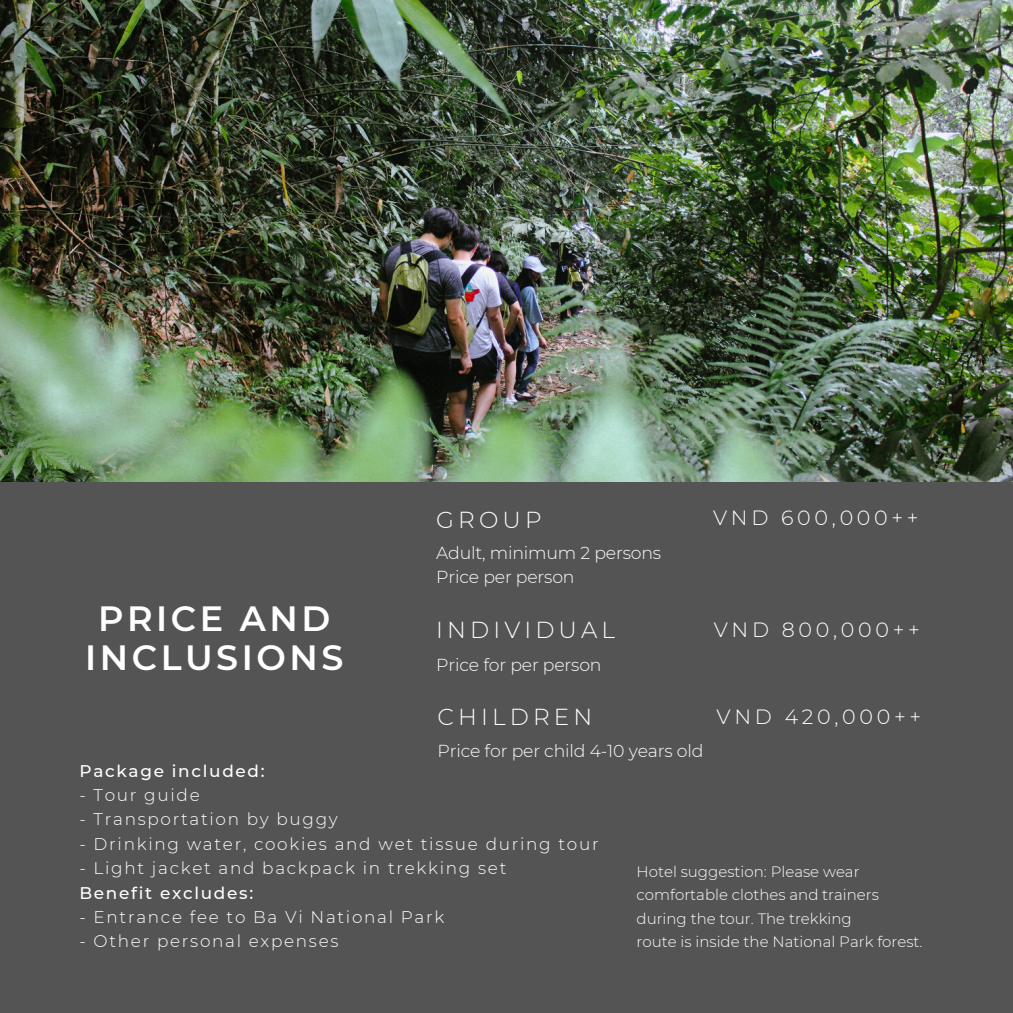
<style>
.page{position:relative;width:1013px;height:1013px;background:#fff}
.page>*{position:absolute;margin:0;border:0;box-sizing:border-box;transform-origin:0 0}
.t1{font:600 35px "Montserrat";letter-spacing:.1em;color:#fff}
.t2{font:300 23.12px "Montserrat";letter-spacing:.18em;color:#fff}
.t3{font:300 20.62px "Montserrat";letter-spacing:.18em;color:#fff}
.t4{font:300 17.38px "Montserrat";letter-spacing:-.01em;color:#fff}
.t5{font:300 16.88px "Montserrat";letter-spacing:.1em;color:#fff}
.t6{font:500 16.88px "Montserrat";letter-spacing:.1em;color:#fff}
.t7{font:300 15px/23.5px "Montserrat";color:#fff}
</style>
<div class="page">
<div style="left:0;top:0;width:1012px;height:1012px;background:#545454"></div>
<img style="left:0;top:0;width:1012px;height:482px">
<p class="t1" style="left:98px;top:597px;width:234px">PRICE AND</p>
<p class="t1" style="left:85px;top:635px;width:260px">INCLUSIONS</p>
<p class="t2" style="left:436px;top:505px;width:107px">GROUP</p>
<p class="t4" style="left:436px;top:542px;width:226px">Adult, minimum 2 persons</p>
<p class="t4" style="left:436px;top:566px;width:140px">Price per person</p>
<p class="t3" style="left:713px;top:505px;width:207px">VND 600,000++</p>
<p class="t2" style="left:436px;top:616px;width:180px">INDIVIDUAL</p>
<p class="t4" style="left:436px;top:653px;width:167px">Price for per person</p>
<p class="t3" style="left:713px;top:617px;width:208px">VND 800,000++</p>
<p class="t2" style="left:437px;top:702px;width:156px">CHILDREN</p>
<p class="t4" style="left:437px;top:740px;width:267px">Price for per child 4-10 years old</p>
<p class="t3" style="left:716px;top:703px;width:206px">VND 420,000++</p>
<p class="t6" style="left:79px;top:760px;width:187px">Package included:</p>
<p class="t5" style="left:79px;top:784px;width:122px">- Tour guide</p>
<p class="t5" style="left:79px;top:809px;width:260px">- Transportation by buggy</p>
<p class="t5" style="left:79px;top:833px;width:520px">- Drinking water, cookies and wet tissue during tour</p>
<p class="t5" style="left:79px;top:857px;width:428px">- Light jacket and backpack in trekking set</p>
<p class="t6" style="left:79px;top:882px;width:175px">Benefit excludes:</p>
<p class="t5" style="left:79px;top:906px;width:366px">- Entrance fee to Ba Vi National Park</p>
<p class="t5" style="left:79px;top:931px;width:260px">- Other personal expenses</p>
<p class="t7" style="left:636px;top:859px;width:244px">Hotel suggestion: Please wear comfortable clothes and trainers during the tour. The trekking</p>
<p class="t7" style="left:636px;top:930px;width:287px">route is inside the National Park forest.</p>
</div>
